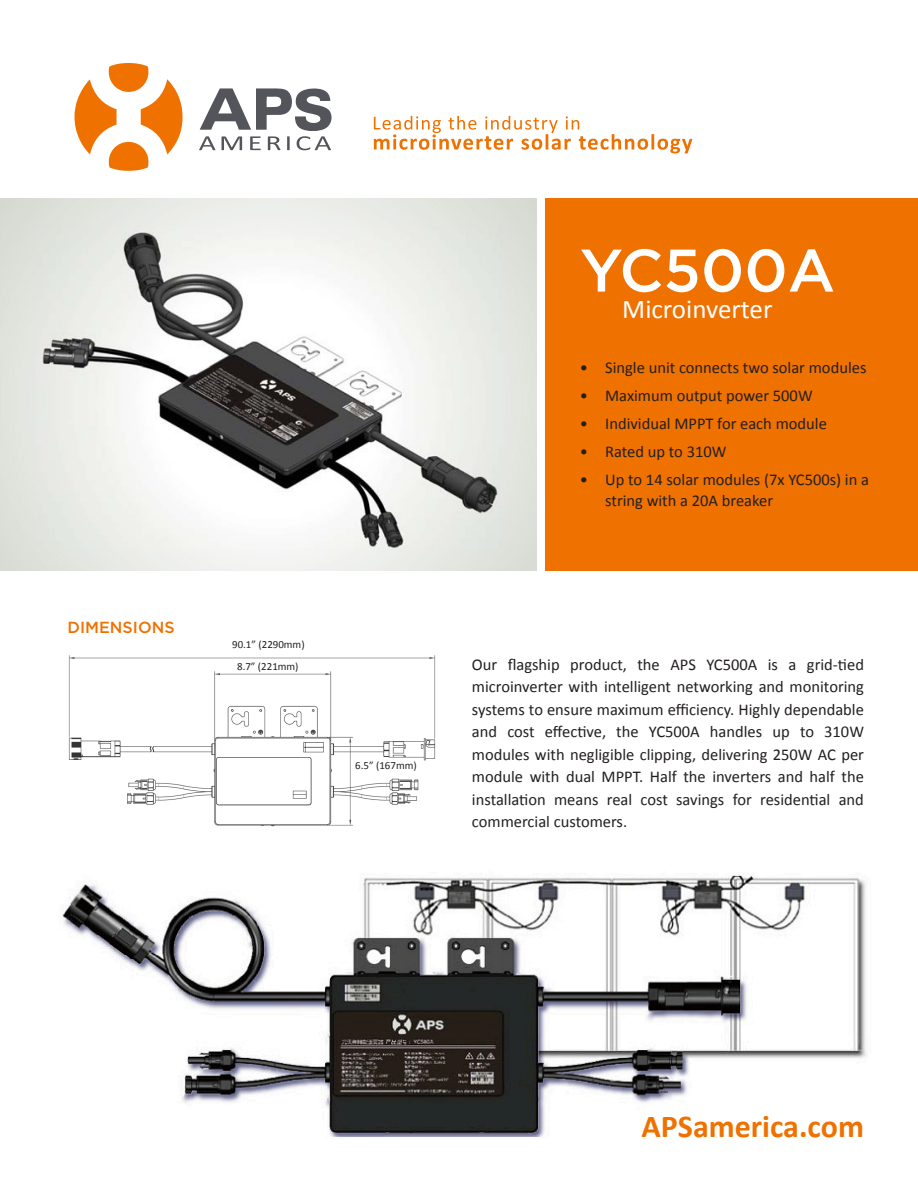
<style>
.page{position:relative;width:918px;height:1188px;background:#fff}
.page>*{position:absolute;margin:0;border:0;box-sizing:border-box;transform-origin:0 0}
.t1{font:500 60px "Gotham";color:#fff}
.t2{font:700 31.95px "Calibri";color:#ef7100}
.t3{font:27px "Calibri";color:#fff}
.t4{font:16.5px/22.5px "Calibri";color:#231f20}
.t5{font:500 16.05px "Gotham";color:#ef7100}
.t6{font:10.95px "Calibri";color:#231f20}
</style>
<div class="page">
<img style="left:68px;top:655px;width:368px;height:172px">
<img style="left:0;top:198px;width:536px;height:373px">
<img style="left:62px;top:875px;width:805px;height:263px">
<svg style="left:74px;top:63px;width:109px;height:108px"></svg>
<svg style="left:199px;top:88px;width:133px;height:62px"></svg>
<div style="left:545px;top:198px;width:373px;height:373px;background:#ef7100"></div>
<svg style="left:374px;top:116px;width:318px;height:38px"></svg>
<div style="left:232px;top:639px;width:89px;height:18px;background:#fff"></div>
<div style="left:237px;top:662px;width:89px;height:11px;background:#fff"></div>
<div style="left:355px;top:761px;width:89px;height:11px;background:#fff"></div>
<div style="left:336px;top:761px;width:13px;height:22px;background:#fff"></div>
<p class="t5" style="left:68px;top:618px;width:109px">DIMENSIONS</p>
<p class="t6" style="left:232px;top:637px;width:74px">90.1” (2290mm)</p>
<p class="t6" style="left:237px;top:659px;width:63px">8.7” (221mm)</p>
<p class="t6" style="left:355px;top:759px;width:63px">6.5” (167mm)</p>
<p class="t1" style="left:580px;top:236px;width:257px">YC500A</p>
<p class="t3" style="left:622px;top:292px;width:152px">Microinverter</p>
<p class="t4" style="left:580px;top:356px;width:288px">• Single unit connects two solar modules</p>
<p class="t4" style="left:580px;top:384px;width:234px">• Maximum output power 500W</p>
<p class="t4" style="left:580px;top:412px;width:248px">• Individual MPPT for each module</p>
<p class="t4" style="left:580px;top:440px;width:148px">• Rated up to 310W</p>
<p class="t4" style="left:605px;top:469px;width:265px;line-height:21px;text-indent:-25px">• Up to 14 solar modules (7x YC500s) in a string with a 20A breaker</p>
<p class="t4" style="left:472px;top:653px;width:394px;text-align:justify">Our flagship product, the APS YC500A is a grid-tied microinverter with intelligent networking and monitoring systems to ensure maximum efficiency. Highly dependable and cost effective, the YC500A handles up to 310W modules with negligible clipping, delivering 250W AC per module with dual MPPT. Half the inverters and half the installation means real cost savings for residential and commercial customers.</p>
<p class="t2" style="left:642px;top:1106px;width:224px">APSamerica.com</p>
</div>
